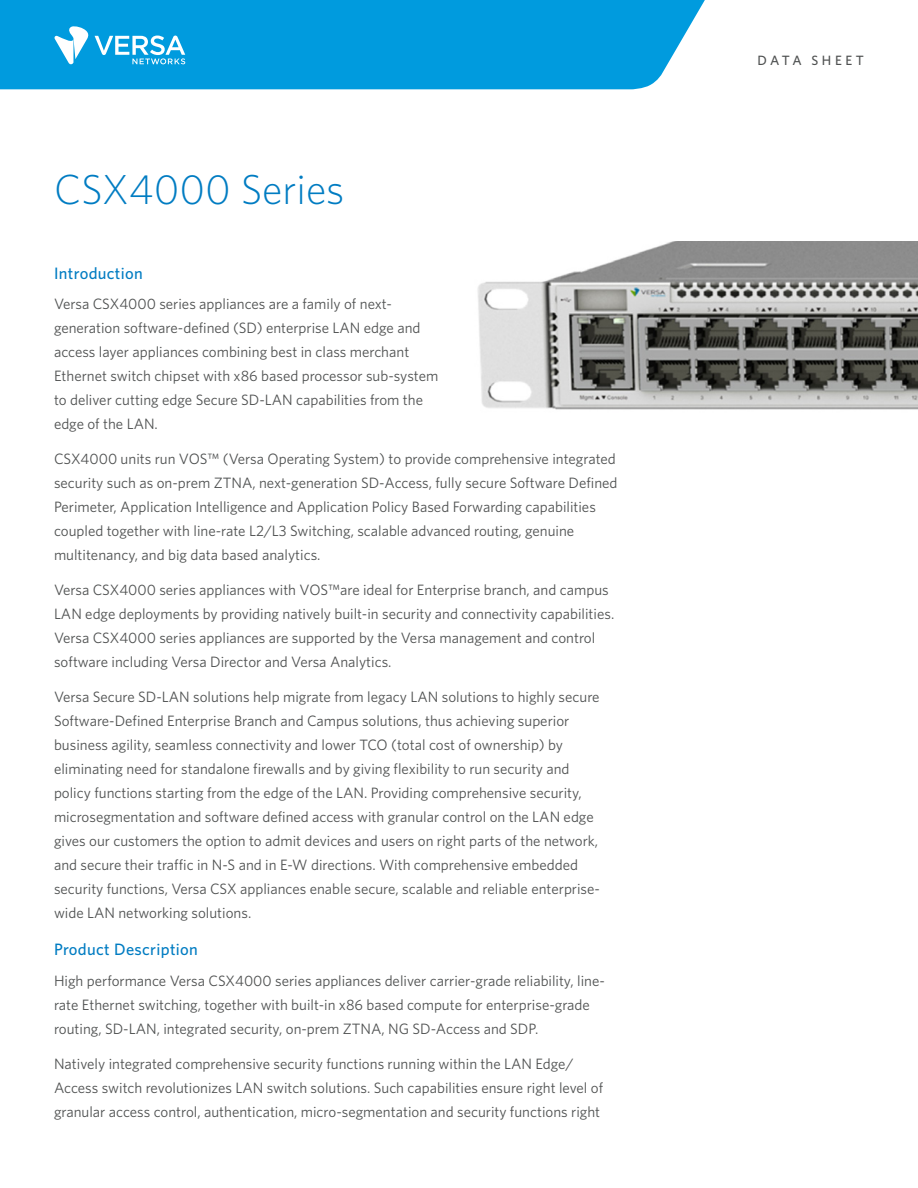
<style>
.page{position:relative;width:918px;height:1188px;background:#fff}
.page>*{position:absolute;margin:0;border:0;box-sizing:border-box;transform-origin:0 0}
.t1{font:300 42px "Whitney";color:#007cc2}
.t2{font:500 16.5px "Whitney";letter-spacing:.02em;color:#007cc2}
.Main_Body_Text{font:15px/24px "Whitney";color:#4f5151}
.Highlight{font:500 13.5px "Whitney";letter-spacing:.26em;color:#4f5151}
</style>
<div class="page">
<div style="left:0;top:0;width:705px;height:89px;background:#009bde"></div>
<svg style="left:95px;top:36px;width:90px;height:28px"></svg>
<svg style="left:54px;top:26px;width:35px;height:38px"></svg>
<img style="left:477px;top:242px;width:441px;height:168px">
<p class="t1" style="left:54px;top:161px;width:292px">CSX4000 Series</p>
<h1 class="t2" style="left:54px;top:262px;width:90px">Introduction</h1>
<p class="Main_Body_Text" style="left:54px;top:292px;width:386px">Versa CSX4000 series appliances are a family of next&shy;generation software-defined (SD) enterprise LAN edge and access layer appliances combining best in class merchant Ethernet switch chipset with x86 based processor sub-system to deliver cutting edge Secure SD-LAN capabilities from the edge of the LAN.</p>
<p class="Main_Body_Text" style="left:54px;top:446px;width:565px">CSX4000 units run VOS™ (Versa Operating System) to provide comprehensive integrated security such as on-prem ZTNA, next-generation SD-Access, fully secure Software Defined Perimeter, Application Intelligence and Application Policy Based Forwarding capabilities coupled together with line-rate L2/L3 Switching, scalable advanced routing, genuine multitenancy, and big data based analytics.</p>
<p class="Main_Body_Text" style="left:54px;top:577px;width:562px">Versa CSX4000 series appliances with VOS™are ideal for Enterprise branch, and campus LAN edge deployments by providing natively built-in security and connectivity capabilities.<br>Versa CSX4000 series appliances are supported by the Versa management and control software including Versa Director and Versa Analytics.</p>
<p class="Main_Body_Text" style="left:54px;top:684px;width:548px">Versa Secure SD-LAN solutions help migrate from legacy LAN solutions to highly secure Software-Defined Enterprise Branch and Campus solutions, thus achieving superior business agility, seamless connectivity and lower TCO (total cost of ownership) by eliminating need for standalone firewalls and by giving flexibility to run security and policy functions starting from the edge of the LAN. Providing comprehensive security, microsegmentation and software defined access with granular control on the LAN edge gives our customers the option to admit devices and users on right parts of the network, and secure their traffic in N-S and in E-W directions. With comprehensive embedded security functions, Versa CSX appliances enable secure, scalable and reliable enterprise&shy;wide LAN networking solutions.</p>
<h1 class="t2" style="left:54px;top:938px;width:145px">Product Description</h1>
<p class="Main_Body_Text" style="left:54px;top:968px;width:552px">High performance Versa CSX4000 series appliances deliver carrier-grade reliability, line&shy;rate Ethernet switching, together with built-in x86 based compute for enterprise-grade routing, SD-LAN, integrated security, on-prem ZTNA, NG SD-Access and SDP.</p>
<p class="Main_Body_Text" style="left:54px;top:1051px;width:551px">Natively integrated comprehensive security functions running within the LAN Edge/<br>Access switch revolutionizes LAN switch solutions. Such capabilities ensure right level of granular access control, authentication, micro-segmentation and security functions right</p>
<p class="Highlight" style="left:758px;top:51px;width:108px">DATA SHEET</p>
</div>
